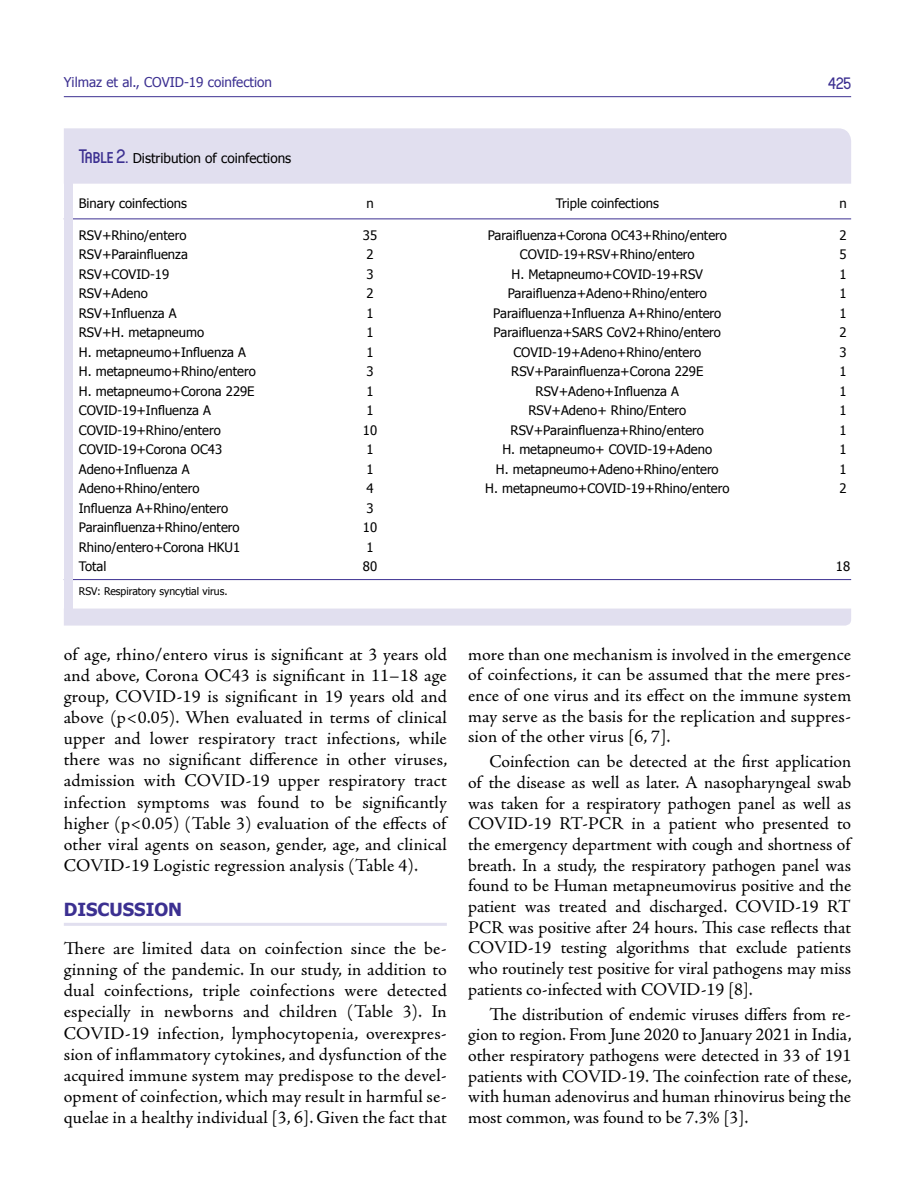
<style>
.page{position:relative;width:915px;height:1191px;background:#fff}
.page>*{position:absolute;margin:0;border:0;box-sizing:border-box;transform-origin:0 0}
.t1{font:18px/20.7px "Adobe Jenson Pro";letter-spacing:.005em;color:#000;text-align:justify}
.t2{font:700 18px "Tahoma";color:#3c3091}
.t3{font:500 16.5px "Circula";color:#3c3091}
.t4{font:13.5px "Tahoma";color:#000}
.t5{font:13.5px "Tahoma";color:#3c3091}
.t6{font:13.05px "Tahoma";color:#000}
.t7{font:10.5px "Tahoma";color:#000}
.s1{font-family:"Circula";font-weight:500;font-size:19.5px;color:#3c3091}
</style>
<div class="page">
<hr style="left:64px;top:96px;width:786px;height:1px;background:#3c3091">
<hr style="left:64px;top:922px;width:382px;height:3px;background:#e1dfef">
<div style="left:64px;top:608px;width:786px;height:17px;background:#e1dfef"></div>
<div style="left:64px;top:128px;width:786px;height:56px;background:#e1dfef"></div>
<hr style="left:64px;top:579px;width:786px;height:1px;background:#3c3091">
<hr style="left:64px;top:218px;width:786px;height:1px;background:#3c3091">
<div style="left:64px;top:177px;width:8px;height:440px;background:#e1dfef"></div>
<p class="t5" style="left:64px;top:73px;width:210px">Yilmaz et al., COVID-19 coinfection</p>
<p class="t3" style="left:827px;top:73px;width:25px">425</p>
<p class="t4" style="left:79px;top:150px;width:214px"><span class="s1">Table 2.</span> Distribution of coinfections</p>
<p class="t6" style="left:79px;top:195px;width:109px">Binary coinfections</p>
<p class="t6" style="left:366px;top:195px;width:9px">n</p>
<p class="t6" style="left:555px;top:195px;width:105px">Triple coinfections</p>
<p class="t6" style="left:839px;top:195px;width:9px">n</p>
<p class="t6" style="left:79px;top:227px;width:109px">RSV+Rhino/entero</p>
<p class="t6" style="left:363px;top:227px;width:16px">35</p>
<p class="t6" style="left:487px;top:227px;width:241px">Paraifluenza+Corona OC43+Rhino/entero</p>
<p class="t6" style="left:839px;top:227px;width:9px">2</p>
<p class="t6" style="left:79px;top:246px;width:110px">RSV+Parainfluenza</p>
<p class="t6" style="left:366px;top:246px;width:9px">2</p>
<p class="t6" style="left:520px;top:246px;width:176px">COVID-19+RSV+Rhino/entero</p>
<p class="t6" style="left:839px;top:246px;width:9px">5</p>
<p class="t6" style="left:79px;top:266px;width:92px">RSV+COVID-19</p>
<p class="t6" style="left:366px;top:266px;width:9px">3</p>
<p class="t6" style="left:511px;top:266px;width:193px">H. Metapneumo+COVID-19+RSV</p>
<p class="t6" style="left:839px;top:266px;width:9px">1</p>
<p class="t6" style="left:79px;top:285px;width:70px">RSV+Adeno</p>
<p class="t6" style="left:366px;top:285px;width:9px">2</p>
<p class="t6" style="left:507px;top:285px;width:201px">Paraifluenza+Adeno+Rhino/entero</p>
<p class="t6" style="left:839px;top:285px;width:9px">1</p>
<p class="t6" style="left:79px;top:305px;width:99px">RSV+Influenza A</p>
<p class="t6" style="left:366px;top:305px;width:9px">1</p>
<p class="t6" style="left:493px;top:305px;width:229px">Paraifluenza+Influenza A+Rhino/entero</p>
<p class="t6" style="left:839px;top:305px;width:9px">1</p>
<p class="t6" style="left:79px;top:324px;width:127px">RSV+H. metapneumo</p>
<p class="t6" style="left:366px;top:324px;width:9px">1</p>
<p class="t6" style="left:493px;top:324px;width:229px">Paraifluenza+SARS CoV2+Rhino/entero</p>
<p class="t6" style="left:839px;top:324px;width:9px">2</p>
<p class="t6" style="left:79px;top:344px;width:169px">H. metapneumo+Influenza A</p>
<p class="t6" style="left:366px;top:344px;width:9px">1</p>
<p class="t6" style="left:513px;top:344px;width:189px">COVID-19+Adeno+Rhino/entero</p>
<p class="t6" style="left:839px;top:344px;width:9px">3</p>
<p class="t6" style="left:79px;top:363px;width:178px">H. metapneumo+Rhino/entero</p>
<p class="t6" style="left:366px;top:363px;width:9px">3</p>
<p class="t6" style="left:511px;top:363px;width:194px">RSV+Parainfluenza+Corona 229E</p>
<p class="t6" style="left:839px;top:363px;width:9px">1</p>
<p class="t6" style="left:79px;top:383px;width:177px">H. metapneumo+Corona 229E</p>
<p class="t6" style="left:366px;top:383px;width:9px">1</p>
<p class="t6" style="left:535px;top:383px;width:145px">RSV+Adeno+Influenza A</p>
<p class="t6" style="left:839px;top:383px;width:9px">1</p>
<p class="t6" style="left:79px;top:402px;width:134px">COVID-19+Influenza A</p>
<p class="t6" style="left:366px;top:402px;width:9px">1</p>
<p class="t6" style="left:528px;top:402px;width:159px">RSV+Adeno+ Rhino/Entero</p>
<p class="t6" style="left:839px;top:402px;width:9px">1</p>
<p class="t6" style="left:79px;top:422px;width:143px">COVID-19+Rhino/entero</p>
<p class="t6" style="left:363px;top:422px;width:16px">10</p>
<p class="t6" style="left:510px;top:422px;width:195px">RSV+Parainfluenza+Rhino/entero</p>
<p class="t6" style="left:839px;top:422px;width:9px">1</p>
<p class="t6" style="left:79px;top:441px;width:145px">COVID-19+Corona OC43</p>
<p class="t6" style="left:366px;top:441px;width:9px">1</p>
<p class="t6" style="left:502px;top:441px;width:211px">H. metapneumo+ COVID-19+Adeno</p>
<p class="t6" style="left:839px;top:441px;width:9px">1</p>
<p class="t6" style="left:79px;top:461px;width:112px">Adeno+Influenza A</p>
<p class="t6" style="left:366px;top:461px;width:9px">1</p>
<p class="t6" style="left:495px;top:461px;width:224px">H. metapneumo+Adeno+Rhino/entero</p>
<p class="t6" style="left:839px;top:461px;width:9px">1</p>
<p class="t6" style="left:79px;top:480px;width:122px">Adeno+Rhino/entero</p>
<p class="t6" style="left:366px;top:480px;width:9px">4</p>
<p class="t6" style="left:485px;top:480px;width:245px">H. metapneumo+COVID-19+Rhino/entero</p>
<p class="t6" style="left:839px;top:480px;width:9px">2</p>
<p class="t6" style="left:79px;top:500px;width:151px">Influenza A+Rhino/entero</p>
<p class="t6" style="left:366px;top:500px;width:9px">3</p>
<p class="t6" style="left:79px;top:519px;width:162px">Parainfluenza+Rhino/entero</p>
<p class="t6" style="left:363px;top:519px;width:16px">10</p>
<p class="t6" style="left:79px;top:539px;width:163px">Rhino/entero+Corona HKU1</p>
<p class="t6" style="left:366px;top:539px;width:9px">1</p>
<p class="t6" style="left:79px;top:558px;width:29px">Total</p>
<p class="t6" style="left:363px;top:558px;width:16px">80</p>
<p class="t6" style="left:835px;top:558px;width:16px">18</p>
<p class="t7" style="left:79px;top:584px;width:150px">RSV: Respiratory syncytial virus.</p>
<p class="t1" style="left:64px;top:644px;width:385px;line-height:21.1px">of age, rhino/entero virus is significant at 3 years old and above, Corona OC43 is significant in 11–18 age group, COVID-19 is significant in 19 years old and above (p&lt;0.05). When evaluated in terms of clinical upper and lower respiratory tract infections, while there was no significant difference in other viruses, admission with COVID-19 upper respiratory tract infection symptoms was found to be significantly higher (p&lt;0.05) (Table 3) evaluation of the effects of other viral agents on season, gender, age, and clinical COVID-19 Logistic regression analysis (Table 4).</p>
<p class="t2" style="left:64px;top:897px;width:120px">DISCUSSION</p>
<p class="t1" style="left:64px;top:938px;width:384px;line-height:21.1px">There are limited data on coinfection since the be&shy;ginning of the pandemic. In our study, in addition to dual coinfections, triple coinfections were detected especially in newborns and children (Table 3). In COVID-19 infection, lymphocytopenia, overexpres&shy;sion of inflammatory cytokines, and dysfunction of the acquired immune system may predispose to the devel&shy;opment of coinfection, which may result in harmful se&shy;quelae in a healthy individual [3, 6]. Given the fact that</p>
<p class="t1" style="left:468px;top:644px;width:384px">more than one mechanism is involved in the emergence of coinfections, it can be assumed that the mere pres&shy;ence of one virus and its effect on the immune system may serve as the basis for the replication and suppres&shy;sion of the other virus [6, 7].</p>
<p class="t1" style="left:468px;top:751px;width:384px;text-indent:21px">Coinfection can be detected at the first application of the disease as well as later. A nasopharyngeal swab was taken for a respiratory pathogen panel as well as COVID-19 RT-PCR in a patient who presented to the emergency department with cough and shortness of breath. In a study, the respiratory pathogen panel was found to be Human metapneumovirus positive and the patient was treated and discharged. COVID-19 RT PCR was positive after 24 hours. This case reflects that COVID-19 testing algorithms that exclude patients who routinely test positive for viral pathogens may miss patients co-infected with COVID-19 [8].</p>
<p class="t1" style="left:468px;top:1004px;width:385px;text-indent:21px">The distribution of endemic viruses differs from re&shy;gion to region. From June 2020 to January 2021 in India, other respiratory pathogens were detected in 33 of 191 patients with COVID-19. The coinfection rate of these, with human adenovirus and human rhinovirus being the most common, was found to be 7.3% [3].</p>
</div>
